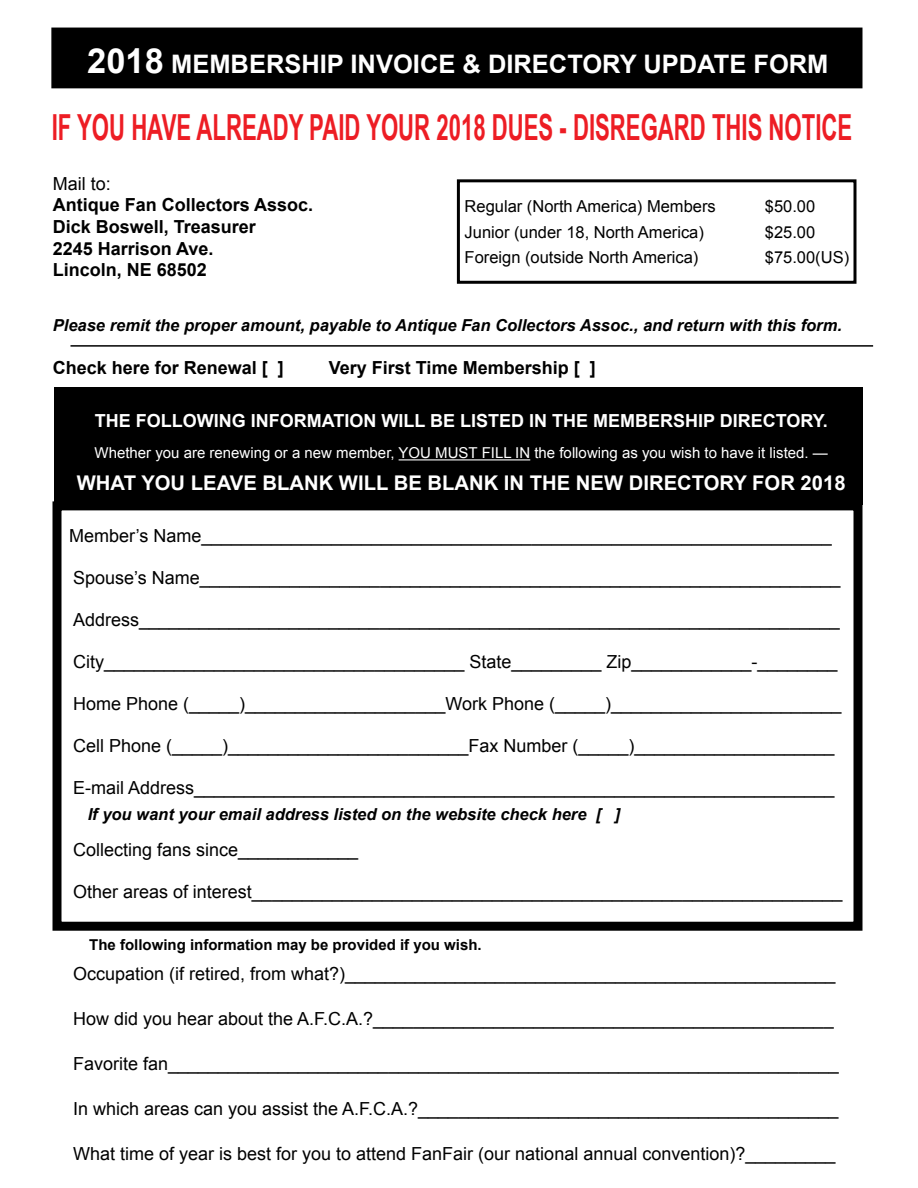
<style>
.page{position:relative;width:918px;height:1188px;background:#fff}
.page>*{position:absolute;margin:0;border:0;box-sizing:border-box;transform-origin:0 0}
.t1{font:700 35.85px "Arial Narrow";color:#ed1d24;scale:.75 1}
.t2{font:700 25.5px "Arial";color:#fff}
.t3{font:700 20.25px "Arial";color:#fff}
.t4{font:18px "Arial";color:#000}
.t5{font:700 18px/21.6px "Arial";color:#000}
.t6{font:700 18px "Arial";color:#fff}
.t7{font:italic 700 16.5px "Arial";color:#000}
.t8{font:16.5px "Arial";color:#000}
.t9{font:15px "Arial";color:#fff}
.t10{font:700 15px "Arial";color:#000}
.s1{font-size:34.5px}
</style>
<div class="page">
<div style="left:55px;top:387px;width:808px;height:117px;background:#000"></div>
<div style="left:51px;top:28px;width:811px;height:60px;background:#000"></div>
<div style="left:53px;top:501px;width:810px;height:430px;border:9px solid #000"></div>
<hr style="left:70px;top:345px;width:803px;height:2px;background:#000">
<hr style="left:399px;top:459px;width:131px;height:1px;background:#fff">
<div style="left:457px;top:179px;width:399px;height:105px;border:3px solid #000"></div>
<h2 class="t2" style="left:87px;top:47px;width:743px"><span class="s1">2018</span> MEMBERSHIP INVOICE &amp; DIRECTORY UPDATE FORM</h2>
<h1 class="t1" style="left:52px;top:100px;width:1069px">IF YOU HAVE ALREADY PAID YOUR 2018 DUES - DISREGARD THIS NOTICE</h1>
<p class="t4" style="left:53px;top:172px;width:60px">Mail to:</p>
<p class="t5" style="left:53px;top:195px;width:262px">Antique Fan Collectors Assoc.<br>Dick Boswell, Treasurer<br>2245 Harrison Ave.<br>Lincoln, NE 68502</p>
<p class="t7" style="left:53px;top:314px;width:791px">Please remit the proper amount, payable to Antique Fan Collectors Assoc., and return with this form.</p>
<p class="t5" style="left:53px;top:357px;width:233px">Check here for Renewal [ ]</p>
<p class="t5" style="left:329px;top:357px;width:268px">Very First Time Membership [ ]</p>
<p class="t6" style="left:95px;top:408px;width:735px">THE FOLLOWING INFORMATION WILL BE LISTED IN THE MEMBERSHIP DIRECTORY.</p>
<p class="t9" style="left:95px;top:443px;width:735px">Whether you are renewing or a new member, YOU MUST FILL IN the following as you wish to have it listed. —</p>
<p class="t3" style="left:77px;top:469px;width:770px">WHAT YOU LEAVE BLANK WILL BE BLANK IN THE NEW DIRECTORY FOR 2018</p>
<p class="t4" style="left:69px;top:524px;width:764px">Member’s Name_______________________________________________________________</p>
<p class="t4" style="left:73px;top:566px;width:769px">Spouse’s Name________________________________________________________________</p>
<p class="t4" style="left:73px;top:608px;width:768px">Address______________________________________________________________________</p>
<p class="t4" style="left:73px;top:650px;width:766px">City____________________________________ State_________ Zip____________-________</p>
<p class="t4" style="left:73px;top:692px;width:770px">Home Phone (_____)____________________Work Phone (_____)_______________________</p>
<p class="t4" style="left:73px;top:734px;width:763px">Cell Phone (_____)________________________Fax Number (_____)____________________</p>
<p class="t4" style="left:73px;top:776px;width:763px">E-mail Address________________________________________________________________</p>
<p class="t7" style="left:88px;top:803px;width:534px">If you want your email address listed on the website check here [ ]</p>
<p class="t4" style="left:73px;top:838px;width:287px">Collecting fans since____________</p>
<p class="t4" style="left:73px;top:880px;width:771px">Other areas of interest___________________________________________________________</p>
<p class="t8" style="left:465px;top:196px;width:253px">Regular (North America) Members</p>
<p class="t8" style="left:765px;top:196px;width:52px">$50.00</p>
<p class="t8" style="left:465px;top:221px;width:241px">Junior (under 18, North America)</p>
<p class="t8" style="left:765px;top:221px;width:52px">$25.00</p>
<p class="t8" style="left:465px;top:247px;width:235px">Foreign (outside North America)</p>
<p class="t8" style="left:765px;top:247px;width:86px">$75.00(US)</p>
<p class="t10" style="left:89px;top:934px;width:394px">The following information may be provided if you wish.</p>
<p class="t4" style="left:73px;top:962px;width:764px">Occupation (if retired, from what?)_________________________________________________</p>
<p class="t4" style="left:73px;top:1007px;width:762px">How did you hear about the A.F.C.A.?______________________________________________</p>
<p class="t4" style="left:73px;top:1052px;width:767px">Favorite fan___________________________________________________________________</p>
<p class="t4" style="left:73px;top:1097px;width:767px">In which areas can you assist the A.F.C.A.?__________________________________________</p>
<p class="t4" style="left:73px;top:1142px;width:764px">What time of year is best for you to attend FanFair (our national annual convention)?_________</p>
</div>
